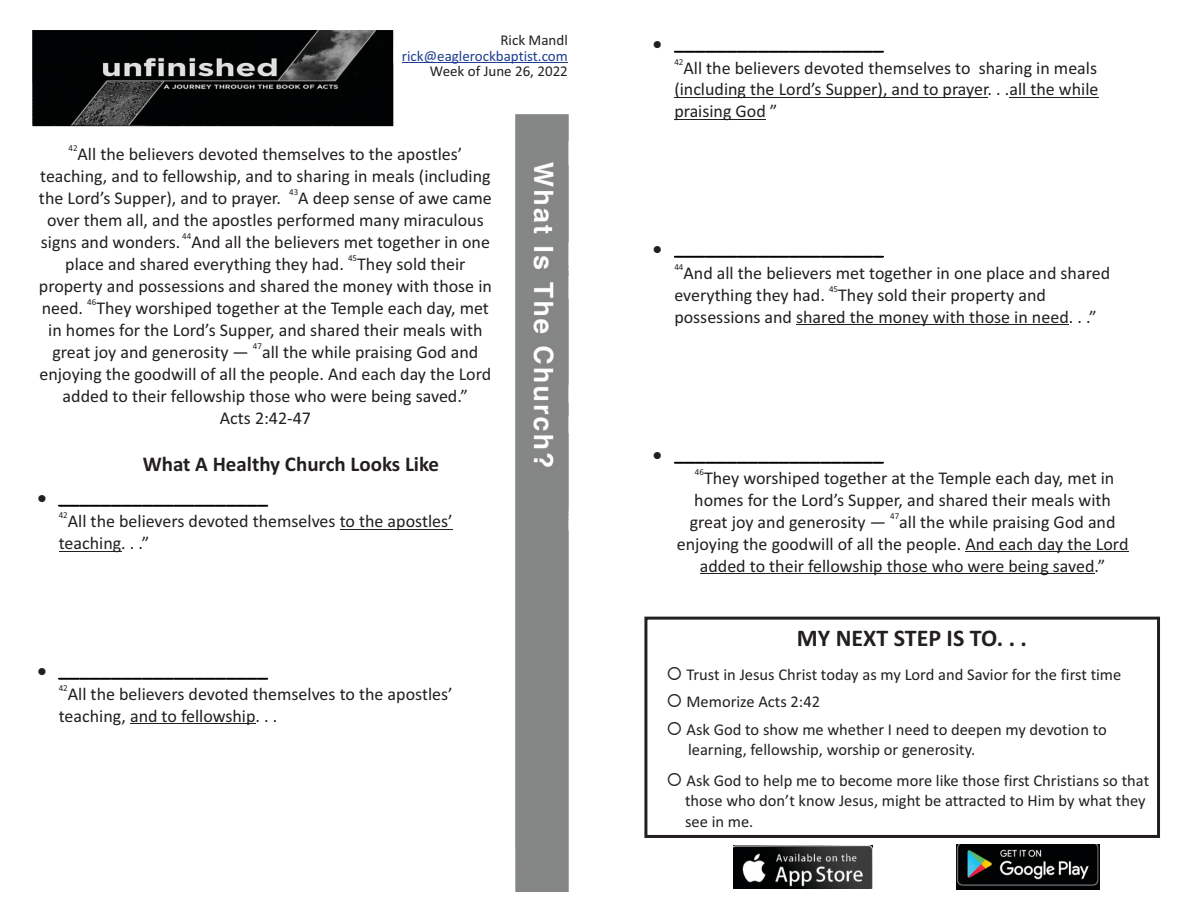
<style>
.page{position:relative;width:1188px;height:918px;background:#fff}
.page>*{position:absolute;margin:0;border:0;box-sizing:border-box;transform-origin:0 0}
.t1{font:700 24px "Calibri";color:#231f20}
.t2{font:700 21px "Calibri";color:#010203}
.t3{font:700 21px "Calibri";color:#231f20}
.t4{font:18px/21.9px "Calibri";color:#231f20;text-align:center}
.t5{font:16.5px/20.1px "Calibri";color:#231f20}
.t6{font:15px "Calibri";color:#231f20}
.t7{font:15px "Calibri";color:#1f3e93}
.t8{font:9px "Calibri";color:#231f20}
.s1{color:#231f20}
</style>
<div class="page">
<img style="left:32px;top:30px;width:1128px;height:862px">
<hr style="left:402px;top:62px;width:166px;height:1px;background:#1f3e93">
<img style="left:956px;top:845px;width:143px;height:44px">
<img style="left:734px;top:846px;width:138px;height:43px">
<div style="left:644px;top:617px;width:516px;height:221px;border:3px solid #231f20"></div>
<hr style="left:59px;top:505px;width:209px;height:1px;background:#010203">
<hr style="left:340px;top:529px;width:113px;height:1px;background:#231f20">
<hr style="left:59px;top:551px;width:62px;height:1px;background:#231f20">
<hr style="left:59px;top:678px;width:209px;height:1px;background:#010203">
<hr style="left:130px;top:724px;width:126px;height:1px;background:#231f20">
<hr style="left:674px;top:51px;width:210px;height:1px;background:#010203">
<hr style="left:674px;top:97px;width:314px;height:1px;background:#231f20">
<hr style="left:1009px;top:97px;width:89px;height:1px;background:#231f20">
<hr style="left:674px;top:119px;width:92px;height:1px;background:#231f20">
<hr style="left:674px;top:256px;width:210px;height:1px;background:#010203">
<hr style="left:796px;top:324px;width:273px;height:1px;background:#231f20">
<hr style="left:674px;top:462px;width:210px;height:1px;background:#010203">
<hr style="left:965px;top:551px;width:163px;height:1px;background:#231f20">
<hr style="left:700px;top:573px;width:395px;height:1px;background:#231f20">
<p class="t6" style="left:500px;top:34px;width:69px">Rick Mandl</p>
<p class="t7" style="left:402px;top:49px;width:167px">rick@eaglerockbaptist.com</p>
<p class="t6" style="left:430px;top:65px;width:139px">Week of June 26, 2022</p>
<p class="t8" style="left:68px;top:144px;width:11px">42</p>
<p class="t4" style="left:40px;top:144px;width:452px">All the believers devoted themselves to the apostles’ teaching, and to fellowship, and to sharing in meals (including</p>
<p class="t8" style="left:289px;top:188px;width:11px">43</p>
<p class="t4" style="left:39px;top:188px;width:454px">the Lord’s Supper), and to prayer. A deep sense of awe came over them all, and the apostles performed many miraculous</p>
<p class="t8" style="left:182px;top:232px;width:11px">44</p>
<p class="t4" style="left:41px;top:232px;width:451px">signs and wonders. And all the believers met together in one</p>
<p class="t8" style="left:348px;top:254px;width:11px">45</p>
<p class="t4" style="left:39px;top:254px;width:455px">place and shared everything they had. They sold their property and possessions and shared the money with those in</p>
<p class="t8" style="left:87px;top:298px;width:11px">46</p>
<p class="t4" style="left:42px;top:298px;width:449px">need. They worshiped together at the Temple each day, met in homes for the Lord’s Supper, and shared their meals with</p>
<p class="t8" style="left:253px;top:342px;width:11px">47</p>
<p class="t4" style="left:40px;top:342px;width:453px">great joy and generosity — all the while praising God and enjoying the goodwill of all the people. And each day the Lord added to their fellowship those who were being saved.”<br>Acts 2:42-47</p>
<p class="t3" style="left:143px;top:455px;width:298px">What A Healthy Church Looks Like</p>
<p class="t2" style="left:37px;top:487px;width:232px"><span class="s1">●</span> ____________________</p>
<p class="t8" style="left:59px;top:511px;width:11px">42</p>
<p class="t4" style="left:59px;top:512px;width:395px;text-align:left;text-indent:9px">All the believers devoted themselves to the apostles’ teaching. . .”</p>
<p class="t2" style="left:37px;top:660px;width:232px"><span class="s1">●</span> ____________________</p>
<p class="t8" style="left:59px;top:684px;width:11px">42</p>
<p class="t4" style="left:59px;top:684px;width:395px;text-align:left;text-indent:9px">All the believers devoted themselves to the apostles’ teaching, and to fellowship. . .</p>
<p class="t2" style="left:653px;top:34px;width:232px"><span class="s1">●</span> ____________________</p>
<p class="t8" style="left:674px;top:58px;width:11px">42</p>
<p class="t4" style="left:674px;top:58px;width:426px;text-align:justify;text-indent:9px">All the believers devoted themselves to sharing in meals (including the Lord’s Supper), and to prayer. . .all the while praising God ”</p>
<p class="t2" style="left:653px;top:239px;width:232px"><span class="s1">●</span> ____________________</p>
<p class="t8" style="left:674px;top:263px;width:11px">44</p>
<p class="t4" style="left:683px;top:263px;width:428px">And all the believers met together in one place and shared</p>
<p class="t8" style="left:829px;top:285px;width:11px">45</p>
<p class="t4" style="left:674px;top:285px;width:424px;text-align:left">everything they had. They sold their property and possessions and shared the money with those in need. . .”</p>
<p class="t2" style="left:653px;top:444px;width:232px"><span class="s1">●</span> ____________________</p>
<p class="t8" style="left:695px;top:468px;width:11px">46</p>
<p class="t4" style="left:694px;top:468px;width:422px">They worshiped together at the Temple each day, met in homes for the Lord’s Supper, and shared their meals with</p>
<p class="t8" style="left:890px;top:512px;width:11px">47</p>
<p class="t4" style="left:677px;top:512px;width:453px">great joy and generosity — all the while praising God and enjoying the goodwill of all the people. And each day the Lord added to their fellowship those who were being saved.”</p>
<h1 class="t1" style="left:797px;top:628px;width:232px">MY NEXT STEP IS TO. . .</h1>
<p class="t5" style="left:666px;top:665px;width:456px">○ Trust in Jesus Christ today as my Lord and Savior for the first time</p>
<p class="t5" style="left:666px;top:693px;width:155px">○ Memorize Acts 2:42</p>
<p class="t5" style="left:688px;top:721px;width:420px;text-indent:-22px">○ Ask God to show me whether I need to deepen my devotion to learning, fellowship, worship or generosity.</p>
<p class="t5" style="left:685px;top:772px;width:466px;text-indent:-19px">○ Ask God to help me to become more like those first Christians so that those who don’t know Jesus, might be attracted to Him by what they see in me.</p>
</div>
